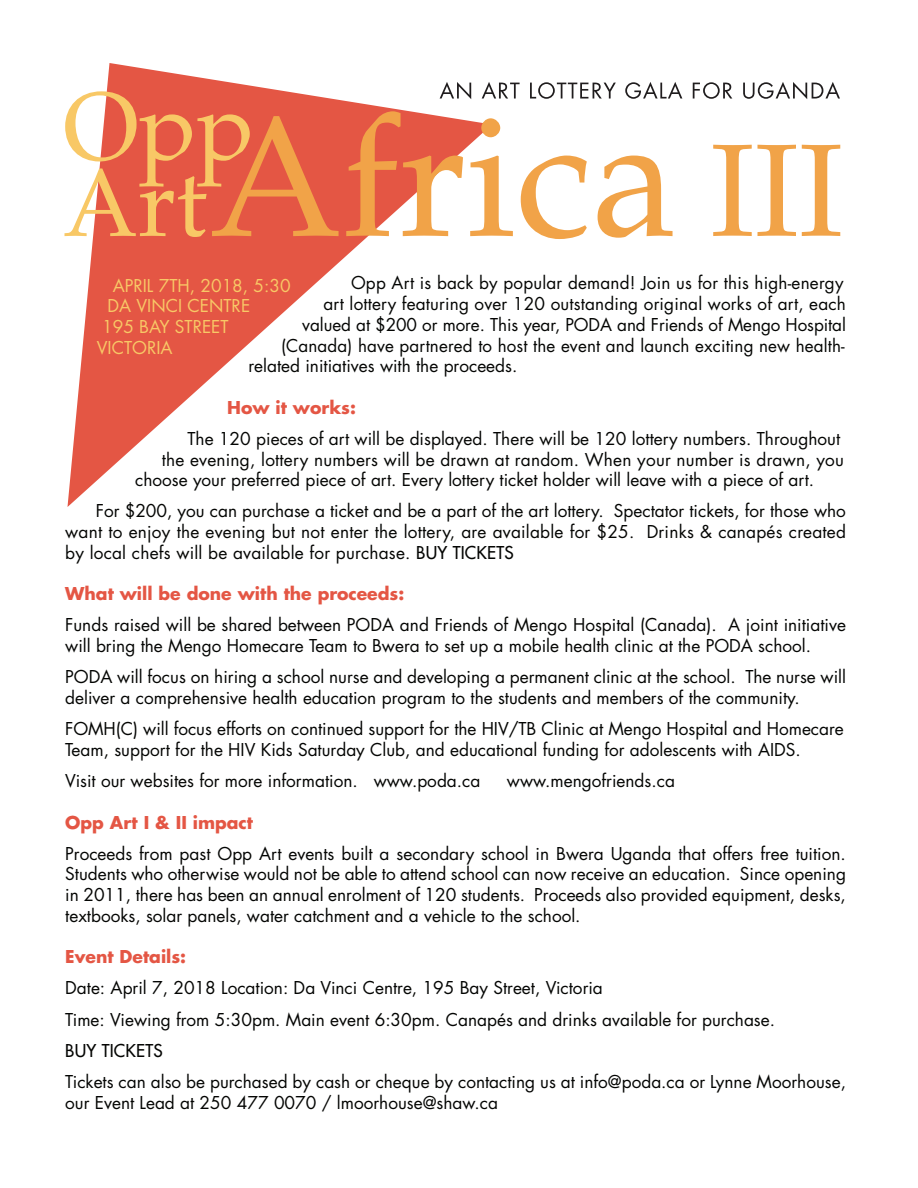
<style>
.page{position:relative;width:918px;height:1188px;background:#fff}
.page>*{position:absolute;margin:0;border:0;box-sizing:border-box;transform-origin:0 0}
.t1{font:17.25px/20.7px "Futura";color:#040503}
.t2{font:700 17.25px "Futura";color:#e45644}
.t3{font:17.25px "Futura";color:#f8c866}
.t4{font:17.25px "Futura";letter-spacing:.01em;color:#040503}
.s1{font-style:inherit}
</style>
<div class="page">
<svg style="left:68px;top:63px;width:414px;height:444px"></svg>
<svg style="left:346px;top:111px;width:117px;height:125px"></svg>
<svg style="left:470px;top:118px;width:43px;height:118px"></svg>
<svg style="left:521px;top:156px;width:66px;height:83px"></svg>
<svg style="left:598px;top:156px;width:75px;height:82px"></svg>
<svg style="left:713px;top:145px;width:39px;height:91px"></svg>
<svg style="left:758px;top:145px;width:38px;height:91px"></svg>
<svg style="left:802px;top:145px;width:38px;height:91px"></svg>
<svg style="left:65px;top:91px;width:274px;height:146px;background:#eb805d"></svg>
<svg style="left:440px;top:82px;width:31px;height:17px"></svg>
<svg style="left:482px;top:82px;width:38px;height:17px"></svg>
<svg style="left:530px;top:82px;width:86px;height:17px"></svg>
<svg style="left:625px;top:82px;width:57px;height:17px"></svg>
<svg style="left:693px;top:82px;width:39px;height:17px"></svg>
<svg style="left:743px;top:82px;width:97px;height:17px"></svg>
<p class="t1" style="left:351px;top:273px;width:494px">Opp Art is back by popular demand! Join us for this high-energy</p>
<p class="t1" style="left:324px;top:294px;width:524px">art lottery featuring over 120 outstanding original works of art, each</p>
<p class="t1" style="left:302px;top:314px;width:545px">valued at $200 or more. This year, PODA and Friends of Mengo Hospital</p>
<p class="t1" style="left:281px;top:335px;width:565px">(Canada) have partnered to host the event and launch exciting new health-</p>
<p class="t1" style="left:248px;top:356px;width:270px">related initiatives with the proceeds.</p>
<p class="t2" style="left:227px;top:396px;width:130px">How it works:</p>
<p class="t1" style="left:187px;top:428px;width:654px">The 120 pieces of art will be displayed. There will be 120 lottery numbers. Throughout</p>
<p class="t1" style="left:162px;top:449px;width:684px">the evening, lottery numbers will be drawn at random. When your number is drawn, you</p>
<p class="t1" style="left:135px;top:470px;width:680px">choose your preferred piece of art. Every lottery ticket holder will leave with a piece of art.</p>
<p class="t1" style="left:65px;top:501px;width:782px;text-align:justify;text-indent:31px">For $200, you can purchase a ticket and be a part of the art lottery. Spectator tickets, for those who want to enjoy the evening but not enter the lottery, are available for $25. Drinks &amp; canapés created by local chefs will be available for purchase. <span class="s1">BUY TICKETS</span></p>
<p class="t2" style="left:65px;top:582px;width:341px">What will be done with the proceeds:</p>
<p class="t1" style="left:65px;top:615px;width:782px">Funds raised will be shared between PODA and Friends of Mengo Hospital (Canada). A joint initiative will bring the Mengo Homecare Team to Bwera to set up a mobile health clinic at the PODA school.</p>
<p class="t1" style="left:65px;top:667px;width:782px">PODA will focus on hiring a school nurse and developing a permanent clinic at the school. The nurse will deliver a comprehensive health education program to the students and members of the community.</p>
<p class="t1" style="left:65px;top:719px;width:780px">FOMH(C) will focus efforts on continued support for the HIV/TB Clinic at Mengo Hospital and Homecare<br>Team, support for the HIV Kids Saturday Club, and educational funding for adolescents with AIDS.</p>
<p class="t1" style="left:65px;top:771px;width:417px">Visit our websites for more information. www.poda.ca</p>
<p class="t1" style="left:507px;top:771px;width:170px">www.mengofriends.ca</p>
<p class="t2" style="left:65px;top:811px;width:189px">Opp Art I &amp; II impact</p>
<p class="t1" style="left:65px;top:843px;width:782px;text-align:justify">Proceeds from past Opp Art events built a secondary school in Bwera Uganda that offers free tuition.<br>Students who otherwise would not be able to attend school can now receive an education. Since opening in 2011, there has been an annual enrolment of 120 students. Proceeds also provided equipment, desks, textbooks, solar panels, water catchment and a vehicle to the school.</p>
<p class="t2" style="left:65px;top:945px;width:122px">Event Details:</p>
<p class="t1" style="left:65px;top:973px;width:711px;line-height:31.2px">Date: April 7, 2018 Location: Da Vinci Centre, 195 Bay Street, Victoria<br>Time: Viewing from 5:30pm. Main event 6:30pm. Canapés and drinks available for purchase.</p>
<p class="t4" style="left:65px;top:1040px;width:99px">BUY TICKETS</p>
<p class="t1" style="left:65px;top:1072px;width:782px">Tickets can also be purchased by cash or cheque by contacting us at info@poda.ca or Lynne Moorhouse, our Event Lead at 250 477 0070 / lmoorhouse@shaw.ca</p>
<p class="t3" style="left:113px;top:274px;width:179px">APRIL 7TH, 2018, 5:30</p>
<p class="t3" style="left:107px;top:295px;width:144px">DA VINCI CENTRE</p>
<p class="t3" style="left:102px;top:316px;width:128px">195 BAY STREET</p>
<p class="t3" style="left:97px;top:336px;width:77px">VICTORIA</p>
</div>
